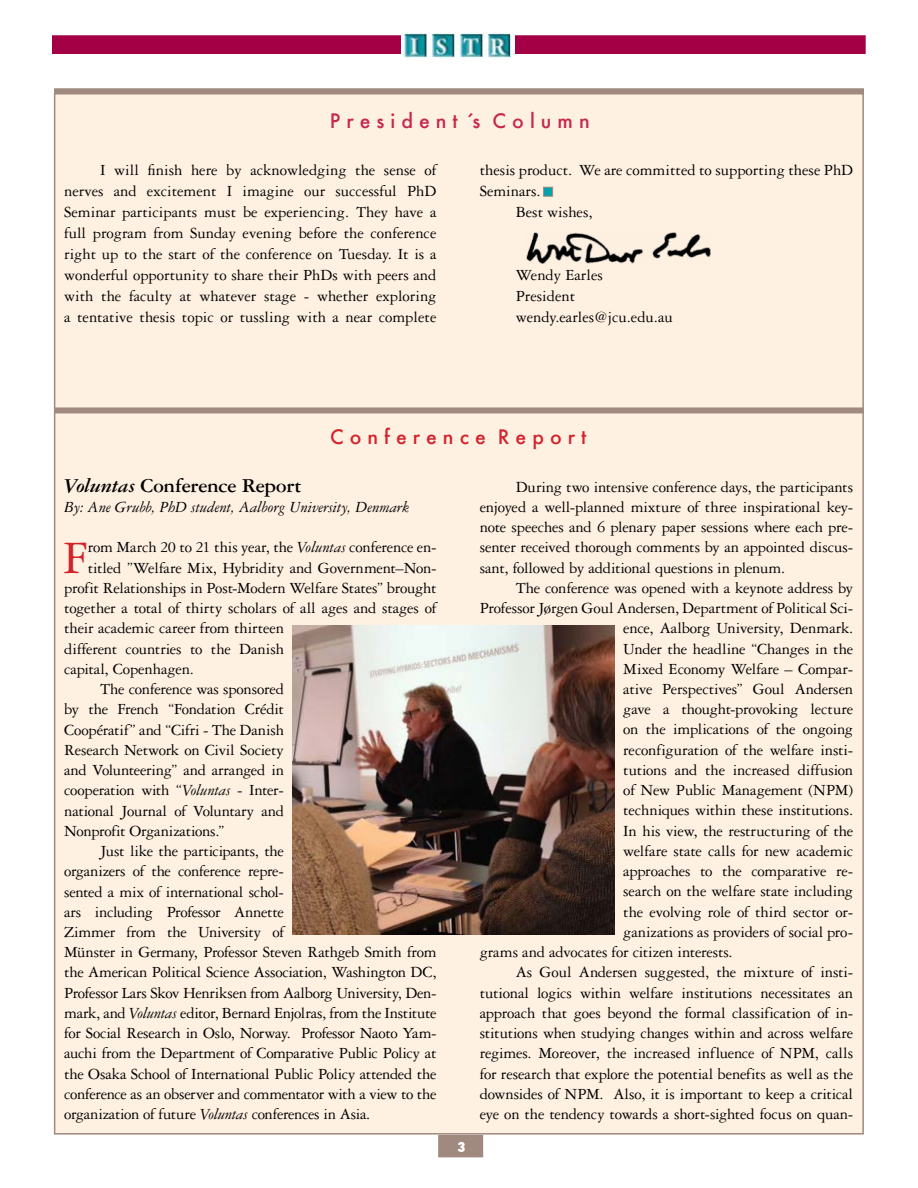
<style>
.page{position:relative;width:918px;height:1188px;background:#fff}
.page>*{position:absolute;margin:0;border:0;box-sizing:border-box;transform-origin:0 0}
.t1{font:49.65px "Garamond Three";color:#d2232a}
.t2{font:700 21px "Garamond Three";letter-spacing:-.015em;color:#000}
.t3{font:500 19.5px "Futura";color:#c6274d}
.t4{font:500 19.5px "Futura";color:#d2232a}
.t5{font:16.5px/21px "Garamond Three";letter-spacing:-.01em;color:#000;text-align:justify}
.t6{font:italic 16.5px "Garamond Three";letter-spacing:-.01em;color:#000}
.t7{font:800 condensed 13.5px "Futura";color:#fff}
.s1{font-style:italic}
</style>
<div class="page">
<div style="left:54px;top:93px;width:810px;height:1042px;background:#fff1e2;border:2px solid #a0897f"></div>
<div style="left:52px;top:36px;width:813px;height:18px;background:#a40045"></div>
<div style="left:54px;top:88px;width:810px;height:6px;background:#a0897f"></div>
<div style="left:438px;top:1135px;width:45px;height:22px;background:#a0897f"></div>
<div style="left:401px;top:32px;width:114px;height:26px;background:#fff"></div>
<img style="left:402px;top:32px;width:111px;height:26px">
<div style="left:544px;top:187px;width:9px;height:9px;background:#00a2ab;border:1px solid #a0897f"></div>
<img style="left:526px;top:232px;width:184px;height:31px">
<div style="left:54px;top:407px;width:810px;height:6px;background:#a0897f"></div>
<img style="left:293px;top:626px;width:321px;height:308px">
<p class="t3" style="left:330px;top:108px;width:261px">P r e s i d e n t ´s C o l u m n</p>
<p class="t5" style="left:64px;top:159px;width:374px;text-indent:36px">I will finish here by acknowledging the sense of nerves and excitement I imagine our successful PhD Seminar participants must be experiencing. They have a full program from Sunday evening before the conference right up to the start of the conference on Tuesday. It is a wonderful opportunity to share their PhDs with peers and with the faculty at whatever stage - whether exploring a tentative thesis topic or tussling with a near complete</p>
<p class="t5" style="left:480px;top:159px;width:375px">thesis product. We are committed to supporting these PhD</p>
<p class="t5" style="left:480px;top:180px;width:62px">Seminars.</p>
<p class="t5" style="left:516px;top:201px;width:78px">Best wishes,</p>
<p class="t5" style="left:516px;top:264px;width:158px;text-align:left">Wendy Earles<br>President wendy.earles@jcu.edu.au</p>
<p class="t4" style="left:330px;top:423px;width:258px">C o n f e r e n c e R e p o r t</p>
<p class="t2" style="left:64px;top:474px;width:239px"><span class="s1">Voluntas</span> Conference Report</p>
<p class="t6" style="left:64px;top:498px;width:347px">By: Ane Grubb, PhD student, Aalborg University, Denmark</p>
<h1 class="t1" style="left:63px;top:531px;width:26px">F</h1>
<p class="t5" style="left:88px;top:537px;width:350px">rom March 20 to 21 this year, the <span class="s1">Voluntas</span> conference en-</p>
<p class="t5" style="left:88px;top:557px;width:350px">titled ”Welfare Mix, Hybridity and Government–Non-</p>
<p class="t5" style="left:64px;top:577px;width:374px">profit Relationships in Post-Modern Welfare States” brought</p>
<p class="t5" style="left:64px;top:597px;width:374px">together a total of thirty scholars of all ages and stages of</p>
<p class="t5" style="left:64px;top:618px;width:221px">their academic career from thirteen</p>
<p class="t5" style="left:64px;top:638px;width:221px">different countries to the Danish</p>
<p class="t5" style="left:64px;top:658px;width:131px">capital, Copenhagen.</p>
<p class="t5" style="left:100px;top:678px;width:185px">The conference was sponsored</p>
<p class="t5" style="left:64px;top:699px;width:221px">by the French “Fondation Crédit</p>
<p class="t5" style="left:64px;top:719px;width:221px">Coopératif” and “Cifri - The Danish</p>
<p class="t5" style="left:64px;top:739px;width:221px">Research Network on Civil Society</p>
<p class="t5" style="left:64px;top:759px;width:221px">and Volunteering” and arranged in</p>
<p class="t5" style="left:64px;top:780px;width:221px">cooperation with “<span class="s1">Voluntas</span> - Inter-</p>
<p class="t5" style="left:64px;top:800px;width:221px">national Journal of Voluntary and</p>
<p class="t5" style="left:64px;top:820px;width:162px">Nonprofit Organizations.”</p>
<p class="t5" style="left:100px;top:840px;width:185px">Just like the participants, the</p>
<p class="t5" style="left:64px;top:861px;width:221px">organizers of the conference repre-</p>
<p class="t5" style="left:64px;top:881px;width:221px">sented a mix of international schol-</p>
<p class="t5" style="left:64px;top:901px;width:221px">ars including Professor Annette</p>
<p class="t5" style="left:64px;top:921px;width:221px">Zimmer from the University of</p>
<p class="t5" style="left:64px;top:942px;width:374px">Münster in Germany, Professor Steven Rathgeb Smith from</p>
<p class="t5" style="left:64px;top:962px;width:374px">the American Political Science Association, Washington DC,</p>
<p class="t5" style="left:64px;top:982px;width:374px">Professor Lars Skov Henriksen from Aalborg University, Den-</p>
<p class="t5" style="left:64px;top:1002px;width:374px">mark, and <span class="s1">Voluntas</span> editor, Bernard Enjolras, from the Institute</p>
<p class="t5" style="left:64px;top:1023px;width:374px">for Social Research in Oslo, Norway. Professor Naoto Yam-</p>
<p class="t5" style="left:64px;top:1043px;width:374px">auchi from the Department of Comparative Public Policy at</p>
<p class="t5" style="left:64px;top:1063px;width:374px">the Osaka School of International Public Policy attended the</p>
<p class="t5" style="left:64px;top:1083px;width:374px">conference as an observer and commentator with a view to the</p>
<p class="t5" style="left:64px;top:1104px;width:308px">organization of future <span class="s1">Voluntas</span> conferences in Asia.</p>
<p class="t7" style="left:457px;top:1138px;width:10px">3</p>
<p class="t5" style="left:480px;top:476px;width:375px;line-height:20.2px;text-indent:36px">During two intensive conference days, the participants enjoyed a well-planned mixture of three inspirational key&shy;note speeches and 6 plenary paper sessions where each pre&shy;senter received thorough comments by an appointed discus&shy;sant, followed by additional questions in plenum.</p>
<p class="t5" style="left:516px;top:577px;width:339px">The conference was opened with a keynote address by</p>
<p class="t5" style="left:480px;top:597px;width:375px">Professor Jørgen Goul Andersen, Department of Political Sci-</p>
<p class="t5" style="left:623px;top:618px;width:231px">ence, Aalborg University, Denmark.</p>
<p class="t5" style="left:623px;top:638px;width:231px">Under the headline “Changes in the</p>
<p class="t5" style="left:623px;top:658px;width:231px">Mixed Economy Welfare – Compar-</p>
<p class="t5" style="left:623px;top:678px;width:231px">ative Perspectives” Goul Andersen</p>
<p class="t5" style="left:623px;top:699px;width:231px">gave a thought-provoking lecture</p>
<p class="t5" style="left:623px;top:719px;width:231px">on the implications of the ongoing</p>
<p class="t5" style="left:623px;top:739px;width:231px">reconfiguration of the welfare insti-</p>
<p class="t5" style="left:623px;top:759px;width:231px">tutions and the increased diffusion</p>
<p class="t5" style="left:623px;top:780px;width:231px">of New Public Management (NPM)</p>
<p class="t5" style="left:623px;top:800px;width:231px">techniques within these institutions.</p>
<p class="t5" style="left:623px;top:820px;width:231px">In his view, the restructuring of the</p>
<p class="t5" style="left:623px;top:840px;width:231px">welfare state calls for new academic</p>
<p class="t5" style="left:623px;top:861px;width:231px">approaches to the comparative re-</p>
<p class="t5" style="left:623px;top:881px;width:231px">search on the welfare state including</p>
<p class="t5" style="left:623px;top:901px;width:231px">the evolving role of third sector or-</p>
<p class="t5" style="left:623px;top:921px;width:231px">ganizations as providers of social pro-</p>
<p class="t5" style="left:480px;top:942px;width:254px">grams and advocates for citizen interests.</p>
<p class="t5" style="left:516px;top:962px;width:339px">As Goul Andersen suggested, the mixture of insti-</p>
<p class="t5" style="left:480px;top:982px;width:375px">tutional logics within welfare institutions necessitates an</p>
<p class="t5" style="left:480px;top:1002px;width:375px">approach that goes beyond the formal classification of in-</p>
<p class="t5" style="left:480px;top:1023px;width:375px">stitutions when studying changes within and across welfare</p>
<p class="t5" style="left:480px;top:1043px;width:375px">regimes. Moreover, the increased influence of NPM, calls</p>
<p class="t5" style="left:480px;top:1063px;width:375px">for research that explore the potential benefits as well as the</p>
<p class="t5" style="left:480px;top:1083px;width:375px">downsides of NPM. Also, it is important to keep a critical</p>
<p class="t5" style="left:480px;top:1104px;width:375px">eye on the tendency towards a short-sighted focus on quan-</p>
</div>
